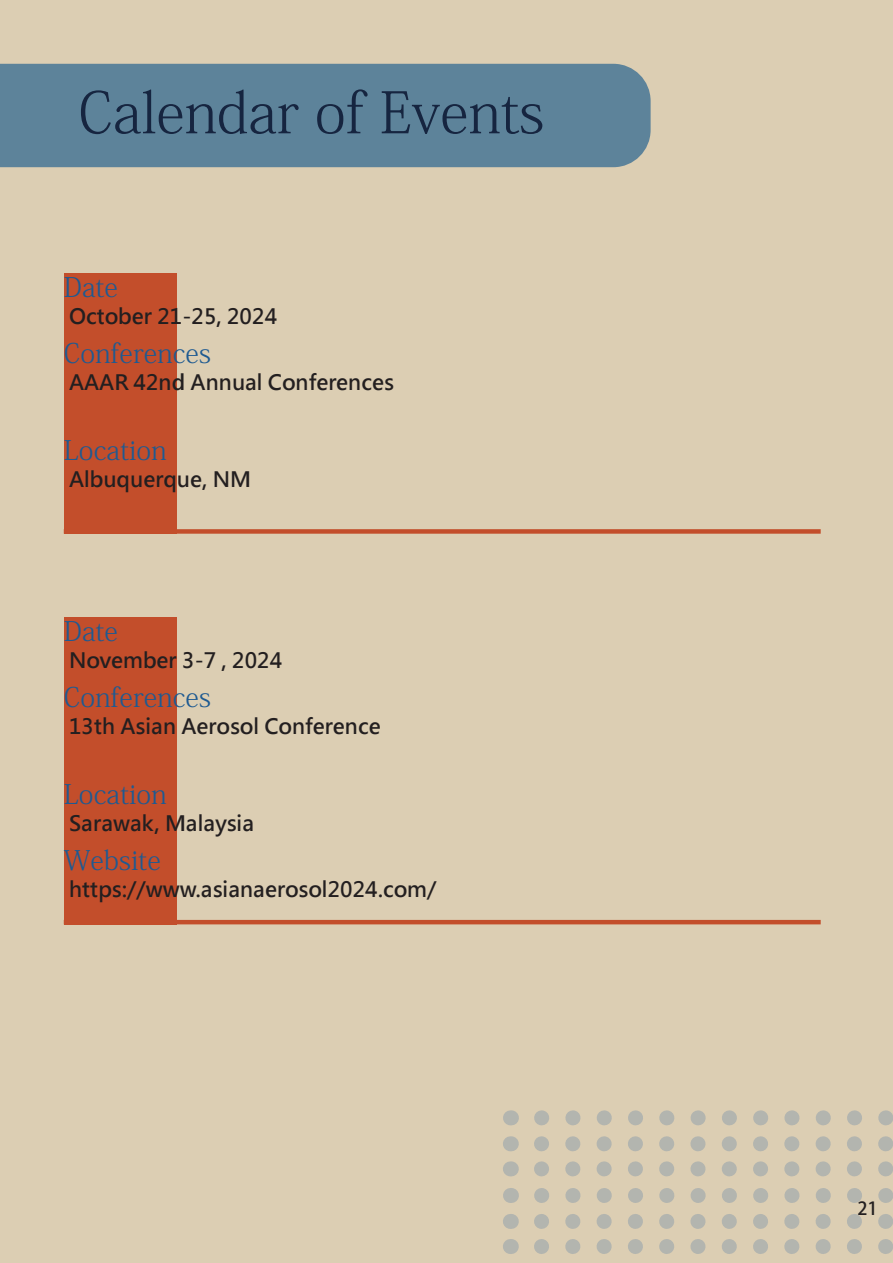
<style>
.page{position:relative;width:893px;height:1263px;background:#dcceb3}
.page>*{position:absolute;margin:0;border:0;box-sizing:border-box;transform-origin:0 0}
.t1{font:57px "Adobe Fangsong Std";letter-spacing:-.005em;color:#162540}
.t2{font:27px "Adobe Fangsong Std";color:#1e5a91}
.t3{font:700 21px "Microsoft Jheng Hei";color:#231f20}
.t4{font:700 18px "Adobe Fan Heiti Std";color:#231f20}
</style>
<div class="page">
<div style="left:64px;top:273px;width:112px;height:256px;background:#c34e2b"></div>
<div style="left:64px;top:529px;width:757px;height:5px;background:#c34e2b"></div>
<div style="left:64px;top:617px;width:112px;height:303px;background:#c34e2b"></div>
<svg style="left:510px;top:1110px;width:1px;height:15px"></svg>
<svg style="left:542px;top:1110px;width:351px;height:15px"></svg>
<svg style="left:510px;top:1136px;width:1px;height:15px"></svg>
<svg style="left:541px;top:1136px;width:352px;height:15px"></svg>
<svg style="left:510px;top:1161px;width:1px;height:15px"></svg>
<svg style="left:541px;top:1161px;width:352px;height:15px"></svg>
<svg style="left:510px;top:1188px;width:1px;height:15px"></svg>
<svg style="left:542px;top:1188px;width:351px;height:15px"></svg>
<svg style="left:510px;top:1214px;width:1px;height:15px"></svg>
<svg style="left:541px;top:1214px;width:352px;height:15px"></svg>
<svg style="left:510px;top:1239px;width:1px;height:15px"></svg>
<svg style="left:541px;top:1239px;width:352px;height:15px"></svg>
<div style="left:0;top:64px;width:651px;height:103px;background:#5d839a"></div>
<hr style="left:64px;top:920px;width:757px;height:4px;background:#c34e2b">
<p class="t1" style="left:78px;top:77px;width:468px">Calendar of Events</p>
<p class="t2" style="left:64px;top:270px;width:56px">Date</p>
<p class="t3" style="left:69px;top:303px;width:210px">October 21-25, 2024</p>
<p class="t2" style="left:64px;top:336px;width:149px">Conferences</p>
<p class="t3" style="left:69px;top:369px;width:326px">AAAR 42nd Annual Conferences</p>
<p class="t2" style="left:64px;top:433px;width:104px">Location</p>
<p class="t3" style="left:69px;top:466px;width:183px">Albuquerque, NM</p>
<p class="t2" style="left:64px;top:614px;width:56px">Date</p>
<p class="t3" style="left:69px;top:647px;width:215px">November 3-7 , 2024</p>
<p class="t2" style="left:64px;top:680px;width:149px">Conferences</p>
<p class="t3" style="left:69px;top:713px;width:313px">13th Asian Aerosol Conference</p>
<p class="t2" style="left:64px;top:777px;width:104px">Location</p>
<p class="t3" style="left:69px;top:810px;width:187px">Sarawak, Malaysia</p>
<p class="t2" style="left:64px;top:843px;width:99px">Website</p>
<p class="t3" style="left:69px;top:876px;width:369px">https://www.asianaerosol2024.com/</p>
<p class="t4" style="left:857px;top:1197px;width:22px">21</p>
</div>
